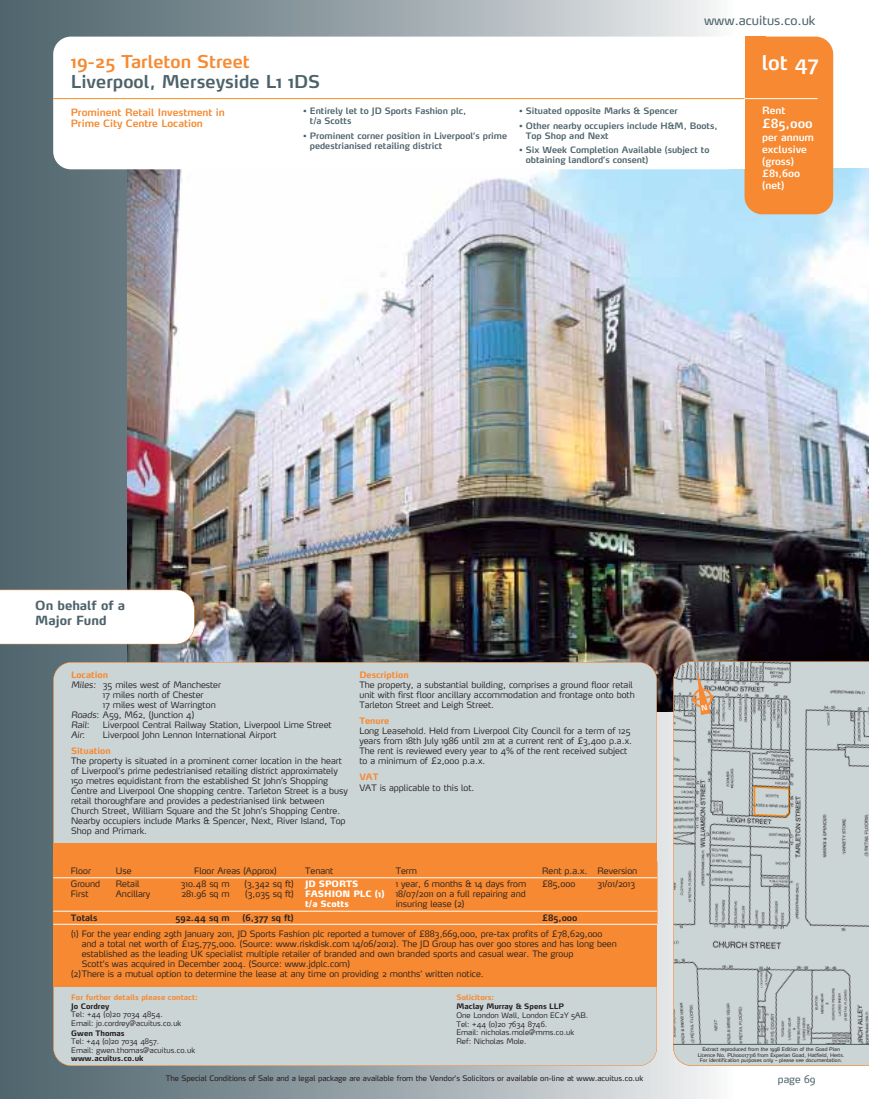
<style>
.page{position:relative;width:869px;height:1099px;background:#fff}
.page>*{position:absolute;margin:0;border:0;box-sizing:border-box;transform-origin:0 0}
.t1{font:600 20px "Max";color:#fff}
.t2{font:600 17.5px "Max";color:#4c626a}
.t3{font:600 17.5px "Max";color:#f68931}
.t4{font:700 12.5px/15px "Max";color:#4c626a}
.t5{font:12.5px "Max";color:#4c626a}
.t6{font:600 12.5px "Max";color:#fff}
.t7{font:600 10px/11.2px "Max";color:#f68931}
.t8{font:600 10px/12px "Max";color:#fff}
.t9{font:10px "Max";color:#4c626a}
.t10{font:300 8.75px/10px "Max";color:#231f20}
.t11{font:600 8.75px/10px "Max";color:#4c626a}
.t12{font:700 8.75px "Max";color:#f68931}
.t13{font:600 8.75px "Max";color:#231f20}
.t14{font:900 8.75px/10px "Max";color:#fff}
.t15{font:italic 300 8.75px "Max";color:#231f20}
.t16{font:300 7.5px/8.8px "Max";color:#231f20}
.t17{font:7.5px "Max";color:#231f20}
.t18{font:700 7.5px "Max";color:#231f20}
.t19{font:700 7.5px "Max";color:#f68931}
.t20{font:5px/5.6px "Max";color:#231f20;text-align:center}
.s1{font-style:italic}
.s2{font-style:normal}
</style>
<div class="page">
<div style="left:0;top:1px;width:733px;height:1097px;background:linear-gradient(to right,#4a5f68,#f0eeed)"></div>
<img style="left:128px;top:169px;width:740px;height:542px">
<div style="left:744px;top:37px;width:88px;height:177px;background:#f68931;border-radius:18px"></div>
<div style="left:744px;top:37px;width:21px;height:14px;background:#f68931"></div>
<div style="left:53px;top:37px;width:691px;height:132px;background:#fff;border-radius:18px"></div>
<svg style="left:0;top:589px;width:194px;height:55px"></svg>
<hr style="left:735px;top:98px;width:82px;height:1px;background:#fff">
<div style="left:722px;top:37px;width:22px;height:132px;background:#fff"></div>
<hr style="left:53px;top:98px;width:691px;height:1px;background:#f78f1e">
<div style="left:53px;top:662px;width:603px;height:403px;background:#ccd5d6;border-radius:18px"></div>
<div style="left:53px;top:843px;width:603px;height:143px;background:#f68931"></div>
<hr style="left:656px;top:861px;width:1px;height:63px;background:#f68931">
<hr style="left:53px;top:877px;width:603px;height:1px;background:#fff">
<hr style="left:53px;top:910px;width:603px;height:1px;background:#fff">
<hr style="left:53px;top:924px;width:603px;height:1px;background:#fff">
<svg style="left:673px;top:661px;width:195px;height:383px;background:#bfc6c7"></svg>
<div style="left:673px;top:1045px;width:195px;height:20px;background:#ccd5d6"></div>
<hr style="left:673px;top:1044px;width:195px;height:1px;background:#4c626a">
<svg style="left:689px;top:672px;width:26px;height:43px"></svg>
<h2 class="t3" style="left:71px;top:54px;width:180px">19-25 Tarleton Street</h2>
<h2 class="t2" style="left:71px;top:73px;width:251px">Liverpool, Merseyside L1 1DS</h2>
<p class="t7" style="left:71px;top:107px;width:155px">Prominent Retail Investment in<br>Prime City Centre Location</p>
<p class="t11" style="left:310px;top:107px;width:158px;text-indent:-7px">• Entirely let to JD Sports Fashion plc, t/a Scotts</p>
<p class="t11" style="left:310px;top:131px;width:199px;text-indent:-7px">• Prominent corner position in Liverpool’s prime pedestrianised retailing district</p>
<h3 class="t5" style="left:703px;top:15px;width:113px">www.acuitus.co.uk</h3>
<p class="t11" style="left:519px;top:107px;width:160px">• Situated opposite Marks &amp; Spencer</p>
<p class="t11" style="left:525px;top:121px;width:193px;text-indent:-7px">• Other nearby occupiers include H&amp;M, Boots,<br>Top Shop and Next</p>
<p class="t11" style="left:525px;top:146px;width:185px;text-indent:-7px">• Six Week Completion Available (subject to obtaining landlord’s consent)</p>
<h1 class="t1" style="left:761px;top:53px;width:59px">lot 47</h1>
<p class="t8" style="left:761px;top:105px;width:25px">Rent</p>
<h3 class="t6" style="left:761px;top:118px;width:52px">£85,000</h3>
<p class="t8" style="left:761px;top:132px;width:53px">per annum exclusive (gross) £81,600 (net)</p>
<h3 class="t4" style="left:35px;top:599px;width:91px">On behalf of a<br>Major Fund</h3>
<p class="t12" style="left:71px;top:671px;width:38px">Location</p>
<p class="t10" style="left:71px;top:680px;width:151px"><span class="s1">Miles:</span> 35 miles west of Manchester</p>
<p class="t10" style="left:103px;top:690px;width:102px">17 miles north of Chester</p>
<p class="t10" style="left:103px;top:700px;width:114px">17 miles west of Warrington</p>
<p class="t10" style="left:71px;top:710px;width:125px"><span class="s1">Roads</span>: A59, M62, (Junction 4)</p>
<p class="t15" style="left:71px;top:721px;width:20px">Rail<span class="s2">:</span></p>
<p class="t10" style="left:103px;top:720px;width:230px">Liverpool Central Railway Station, Liverpool Lime Street</p>
<p class="t15" style="left:71px;top:731px;width:16px">Air<span class="s2">:</span></p>
<p class="t10" style="left:103px;top:730px;width:175px">Liverpool John Lennon International Airport</p>
<p class="t12" style="left:71px;top:747px;width:41px">Situation</p>
<p class="t10" style="left:71px;top:756px;width:278px">The property is situated in a prominent corner location in the heart of Liverpool’s prime pedestrianised retailing district approximately 150 metres equidistant from the established St John’s Shopping Centre and Liverpool One shopping centre. Tarleton Street is a busy retail thoroughfare and provides a pedestrianised link between Church Street, William Square and the St John’s Shopping Centre.<br>Nearby occupiers include Marks &amp; Spencer, Next, River Island, Top Shop and Primark.</p>
<p class="t12" style="left:359px;top:671px;width:51px">Description</p>
<p class="t10" style="left:359px;top:680px;width:277px">The property, a substantial building, comprises a ground floor retail unit with first floor ancillary accommodation and frontage onto both<br>Tarleton Street and Leigh Street.</p>
<p class="t12" style="left:359px;top:717px;width:31px">Tenure</p>
<p class="t10" style="left:359px;top:726px;width:274px">Long Leasehold. Held from Liverpool City Council for a term of 125 years from 18th July 1986 until 2111 at a current rent of £3,400 p.a.x.<br>The rent is reviewed every year to 4% of the rent received subject to a minimum of £2,000 p.a.x.</p>
<p class="t12" style="left:359px;top:773px;width:21px">VAT</p>
<p class="t10" style="left:359px;top:782px;width:117px">VAT is applicable to this lot.</p>
<p class="t10" style="left:71px;top:866px;width:22px">Floor</p>
<p class="t10" style="left:116px;top:866px;width:17px">Use</p>
<p class="t10" style="left:194px;top:866px;width:84px">Floor Areas (Approx)</p>
<p class="t10" style="left:305px;top:866px;width:30px">Tenant</p>
<p class="t10" style="left:395px;top:866px;width:23px">Term</p>
<p class="t10" style="left:542px;top:866px;width:97px">Rent p.a.x. Reversion</p>
<p class="t10" style="left:71px;top:879px;width:31px">Ground<br>First</p>
<p class="t10" style="left:116px;top:879px;width:36px">Retail<br>Ancillary</p>
<p class="t10" style="left:181px;top:879px;width:50px">310.48 sq m<br>281.96 sq m</p>
<p class="t10" style="left:244px;top:879px;width:51px">(3,342 sq ft) (3,035 sq ft)</p>
<p class="t14" style="left:305px;top:879px;width:81px">JD SPORTS<br>FASHION PLC (1) t/a Scotts</p>
<p class="t10" style="left:395px;top:879px;width:132px;text-align:justify">1 year, 6 months &amp; 14 days from 18/07/2011 on a full repairing and insuring lease (2)</p>
<p class="t10" style="left:542px;top:879px;width:35px">£85,000</p>
<p class="t10" style="left:597px;top:879px;width:39px">31/01/2013</p>
<p class="t13" style="left:71px;top:913px;width:28px">Totals</p>
<p class="t13" style="left:175px;top:913px;width:56px">592.44 sq m</p>
<p class="t13" style="left:242px;top:913px;width:53px">(6,377 sq ft)</p>
<p class="t13" style="left:542px;top:913px;width:37px">£85,000</p>
<p class="t10" style="left:71px;top:929px;width:532px">(1) For the year ending 29th January 2011, JD Sports Fashion plc reported a turnover of £883,669,000, pre-tax profits of £78,629,000</p>
<p class="t10" style="left:82px;top:939px;width:536px">and a total net worth of £125,775,000. (Source: www.riskdisk.com 14/06/2012). The JD Group has over 900 stores and has long been</p>
<p class="t10" style="left:82px;top:949px;width:493px">established as the leading UK specialist multiple retailer of branded and own branded sports and casual wear. The group</p>
<p class="t10" style="left:82px;top:959px;width:270px">Scott’s was acquired in December 2004. (Source: www.jdplc.com)</p>
<p class="t10" style="left:71px;top:969px;width:414px">(2)There is a mutual option to determine the lease at any time on providing 2 months’ written notice.</p>
<p class="t19" style="left:71px;top:993px;width:128px">For further details please contact:</p>
<p class="t18" style="left:71px;top:1002px;width:40px">Jo Cordrey</p>
<p class="t16" style="left:71px;top:1010px;width:112px">Tel: +44 (0)20 7034 4854.<br>Email: jo.cordrey@acuitus.co.uk</p>
<p class="t18" style="left:71px;top:1029px;width:55px">Gwen Thomas</p>
<p class="t16" style="left:71px;top:1037px;width:125px">Tel: +44 (0)20 7034 4857.<br>Email: gwen.thomas@acuitus.co.uk</p>
<p class="t18" style="left:71px;top:1054px;width:74px">www.acuitus.co.uk</p>
<p class="t19" style="left:456px;top:993px;width:39px">Solicitors:</p>
<p class="t18" style="left:456px;top:1002px;width:109px">Maclay Murray &amp; Spens LLP</p>
<p class="t16" style="left:456px;top:1011px;width:133px">One London Wall, London EC2Y 5AB.<br>Tel: +44 (0)20 7634 8746.<br>Email: nicholas.mole@mms.co.uk<br>Ref: Nicholas Mole.</p>
<p class="t20" style="left:697px;top:1046px;width:148px">Extract reproduced from the 1998 Edition of the Goad Plan<br>Licence No. PU100017316 from Experian Goad, Hatfield, Herts.<br>For identification purposes only – please see documentation.</p>
<p class="t17" style="left:166px;top:1074px;width:479px">The Special Conditions of Sale and a legal package are available from the Vendor’s Solicitors or available on-line at www.acuitus.co.uk</p>
<p class="t9" style="left:777px;top:1074px;width:39px">page 69</p>
</div>
